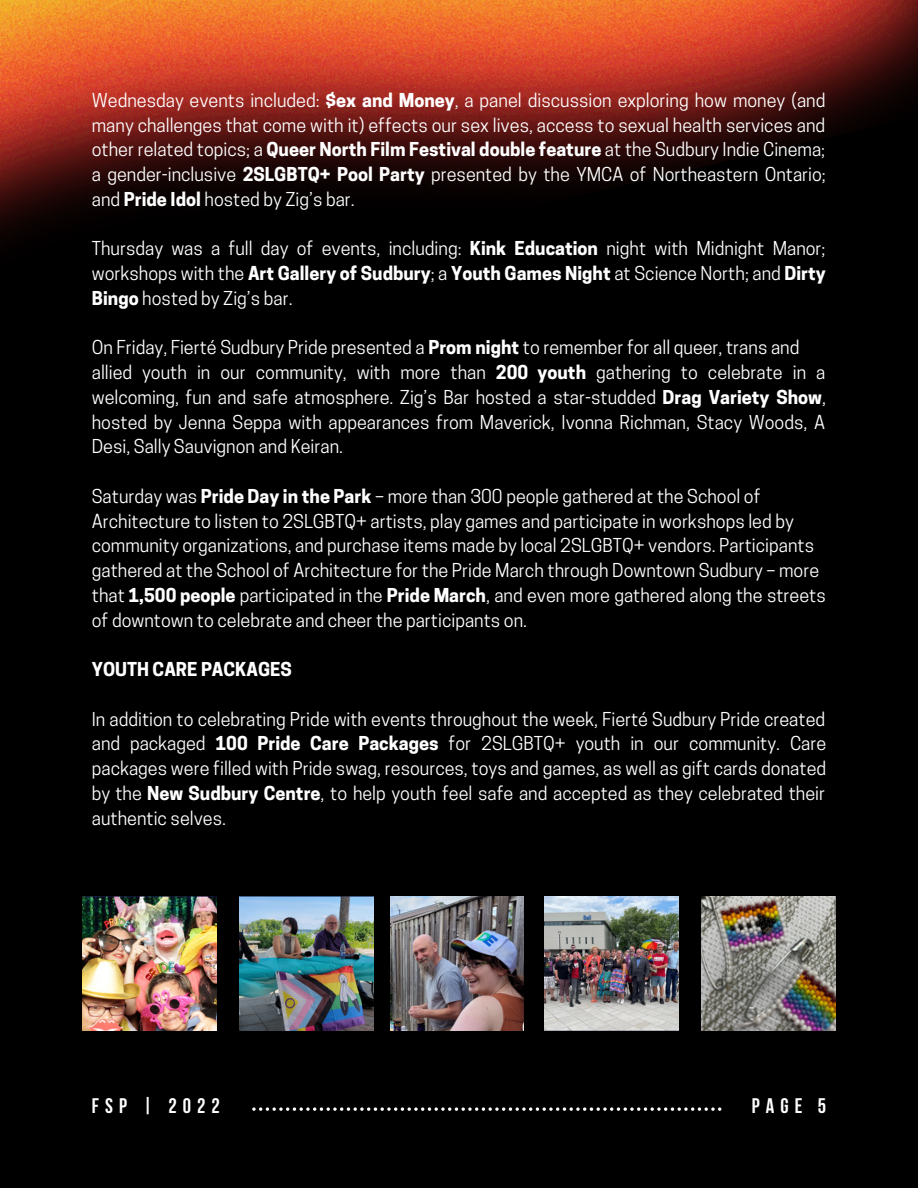
<style>
.page{position:relative;width:918px;height:1188px;background:#000}
.page>*{position:absolute;margin:0;border:0;box-sizing:border-box;transform-origin:0 0}
.t1{font:700 21px "Bebas Neue";letter-spacing:.29em;color:#fff}
.t2{font:18px/24.8px "Cooper Hewitt";color:#fff;text-align:justify}
.t3{font:700 18px "Cooper Hewitt";color:#fff}
.s1{font-weight:700}
</style>
<div class="page">
<img style="left:0;top:0;width:918px;height:242px">
<svg style="left:252px;top:1107px;width:469px;height:4px"></svg>
<img style="left:83px;top:896px;width:134px;height:134px">
<img style="left:390px;top:896px;width:134px;height:134px">
<img style="left:701px;top:896px;width:134px;height:134px">
<img style="left:239px;top:896px;width:134px;height:134px">
<img style="left:544px;top:896px;width:134px;height:134px">
<p class="t2" style="left:92px;top:90px;width:736px">Wednesday events included: <span class="s1">$ex and Money</span>, a panel discussion exploring how money (and many challenges that come with it) effects our sex lives, access to sexual health services and other related topics; a <span class="s1">Queer North Film Festival double feature</span> at the Sudbury Indie Cinema; a gender-inclusive <span class="s1">2SLGBTQ+ Pool Party</span> presented by the YMCA of Northeastern Ontario; and <span class="s1">Pride Idol</span> hosted by Zig’s bar.</p>
<p class="t2" style="left:92px;top:238px;width:736px">Thursday was a full day of events, including: <span class="s1">Kink Education</span> night with Midnight Manor; workshops with the <span class="s1">Art Gallery of Sudbury</span>; a <span class="s1">Youth Games Night</span> at Science North; and <span class="s1">Dirty Bingo</span> hosted by Zig’s bar.</p>
<p class="t2" style="left:92px;top:338px;width:736px;text-align:left">On Friday, Fierté Sudbury Pride presented a <span class="s1">Prom night</span> to remember for all queer, trans and allied youth in our community, with more than <span class="s1">200 youth</span> gathering to celebrate in a welcoming, fun and safe atmosphere. Zig’s Bar hosted a star-studded <span class="s1">Drag Variety Show</span>, hosted by Jenna Seppa with appearances from Maverick, Ivonna Richman, Stacy Woods, A Desi, Sally Sauvignon and Keiran.</p>
<p class="t2" style="left:92px;top:486px;width:736px;text-align:left">Saturday was <span class="s1">Pride Day in the Park</span> – more than 300 people gathered at the School of Architecture to listen to 2SLGBTQ+ artists, play games and participate in workshops led by community organizations, and purchase items made by local 2SLGBTQ+ vendors. Participants gathered at the School of Architecture for the Pride March through Downtown Sudbury – more that <span class="s1">1,500 people</span> participated in the <span class="s1">Pride March</span>, and even more gathered along the streets of downtown to celebrate and cheer the participants on.</p>
<p class="t3" style="left:92px;top:663px;width:201px">YOUTH CARE PACKAGES</p>
<p class="t2" style="left:92px;top:709px;width:736px">In addition to celebrating Pride with events throughout the week, Fierté Sudbury Pride created and packaged <span class="s1">100 Pride Care Packages</span> for 2SLGBTQ+ youth in our community. Care packages were filled with Pride swag, resources, toys and games, as well as gift cards donated by the <span class="s1">New Sudbury Centre</span>, to help youth feel safe and accepted as they celebrated their authentic selves.</p>
<p class="t1" style="left:92px;top:1098px;width:130px">FSP | 2022</p>
<p class="t1" style="left:752px;top:1098px;width:76px">PAGE 5</p>
</div>
